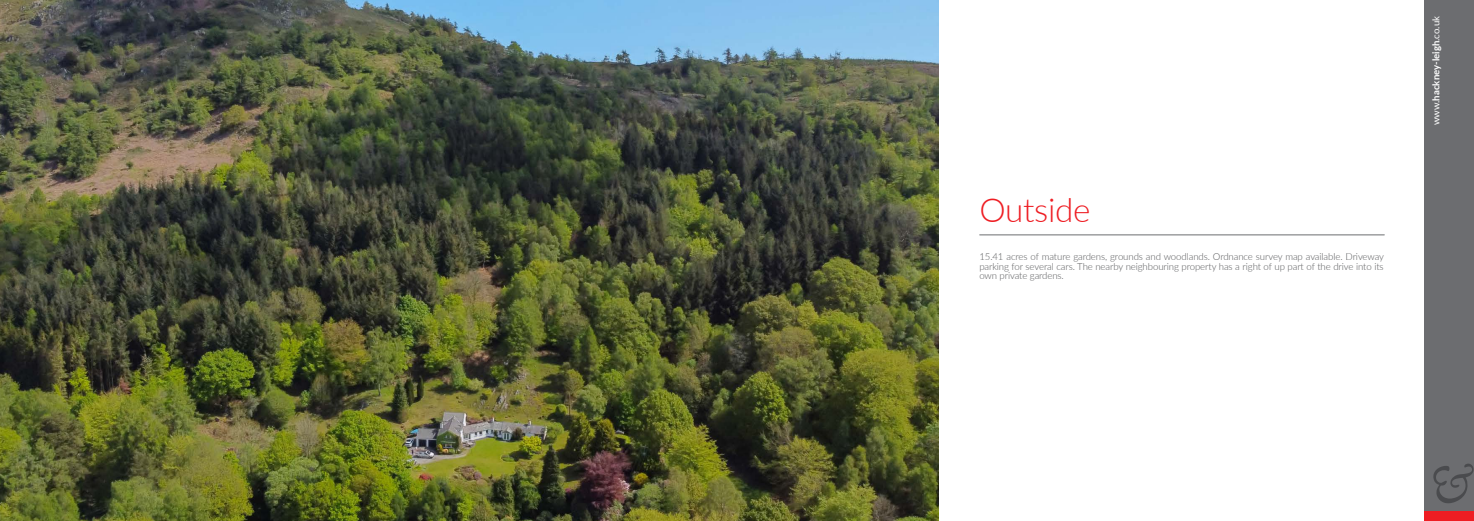
<style>
.page{position:relative;width:1474px;height:521px;background:#fff}
.page>*{position:absolute;margin:0;border:0;box-sizing:border-box;transform-origin:0 0}
.t1{font:300 33.25px "Lato";letter-spacing:-.01em;color:#ee1d23}
.t2{font:300 9.62px/9.6px "Lato";letter-spacing:-.01em;color:#57585a;text-align:justify}
.t3{font:700 9.62px "Lato";color:#fff}
.s1{font-weight:400}
</style>
<div class="page">
<img style="left:0;top:0;width:938px;height:521px">
<hr style="left:979px;top:234px;width:405px;height:1px;background:#6c6d70">
<div style="left:1424px;top:0;width:49px;height:521px;background:#6c6d70"></div>
<div style="left:1424px;top:511px;width:49px;height:10px;background:#ee1d23"></div>
<svg style="left:1433px;top:464px;width:40px;height:39px"></svg>
<p class="t1" style="left:979px;top:187px;width:112px">Outside</p>
<p class="t2" style="left:979px;top:251px;width:406px">15.41 acres of mature gardens, grounds and woodlands. Ordnance survey map available. Driveway parking for several cars. The nearby neighbouring property has a right of up part of the drive into its own private gardens.</p>
<p class="t3" style="left:1428px;top:125px;width:111px;rotate:-90deg"><span class="s1">www.</span>hackney-leigh<span class="s1">.co.uk</span></p>
</div>
